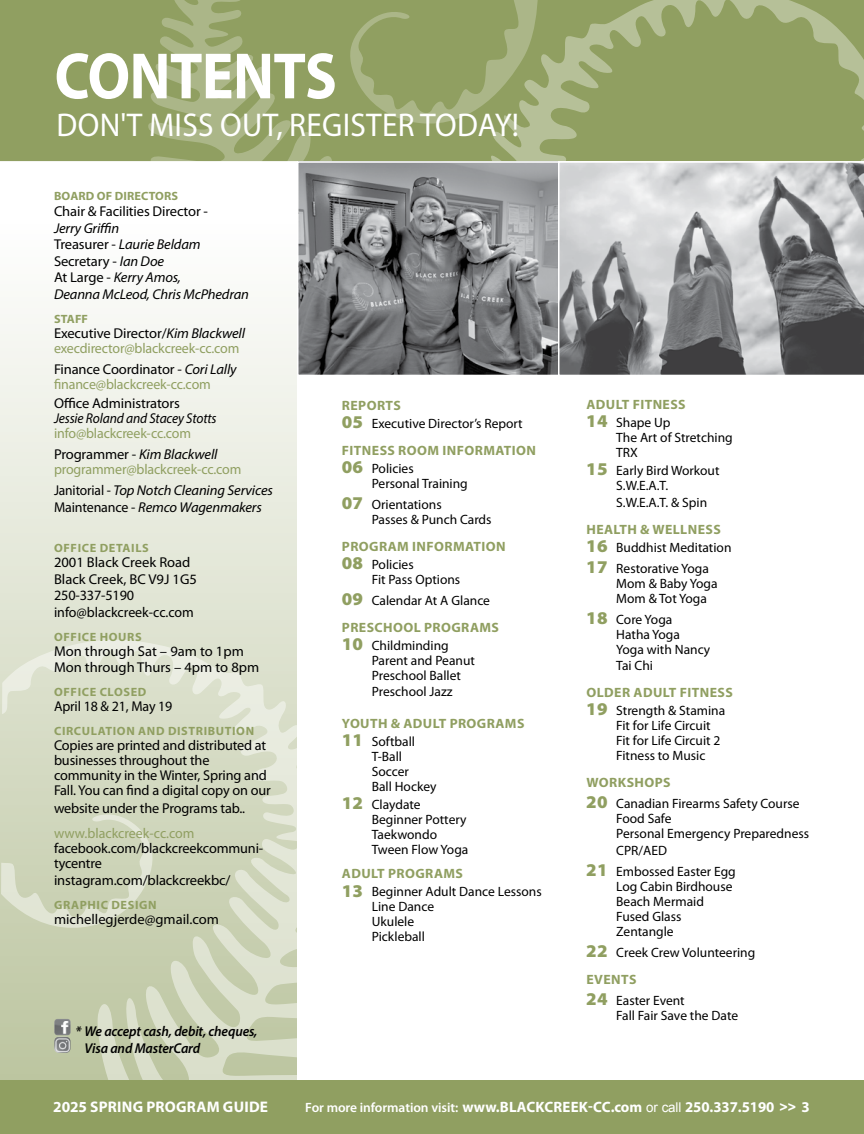
<style>
.page{position:relative;width:864px;height:1134px;background:#fff}
.page>*{position:absolute;margin:0;border:0;box-sizing:border-box;transform-origin:0 0}
.t1{font:700 66px "Myriad Pro";letter-spacing:-.01em;color:#fff;scale:.9 1}
.t2{font:33px "Myriad Pro";letter-spacing:.01em;color:#fff;scale:.95 1}
.t3{font:700 15.3px "Myriad Pro";letter-spacing:.015em;color:#fff}
.t4{font:700 15px "Myriad Pro";letter-spacing:-.005em;color:#fff}
.t5{font:14.25px/16.5px "Myriad Pro";letter-spacing:-.01em;color:#000}
.t6{font:14.25px/15px "Myriad Pro";letter-spacing:-.01em;color:#909f61}
.t7{font:italic 14.25px/16.5px "Myriad Pro";letter-spacing:-.01em;color:#000}
.t8{font:italic 600 14.25px/16.5px "Myriad Pro";letter-spacing:-.01em;color:#000;scale:.96 1}
.t9{font:italic 14.25px "Myriad Pro";letter-spacing:-.01em;color:#000;scale:.95 1}
.t10{font:13.5px/15px "Myriad Pro";color:#000}
.t11{font:700 13.5px/18px "Myriad Pro";letter-spacing:.03em;color:#909f61}
.t12{font:700 12px "Myriad Pro";letter-spacing:.05em;color:#909f61}
.t13{font:700 12px "Myriad Pro";letter-spacing:.01em;color:#909f61}
.s1{font-style:normal}
.s2{color:#000}
.s3{font-style:italic;color:#000}
.s4{font-weight:700;color:#909f61}
.s5{font-weight:900;font-size:18px;color:#909f61}
.s6{font-weight:900;font-size:18px}
.s7{font-weight:400;color:#000}
.s8{font-weight:600;font-size:13.5px}
.s9{font-family:"Arial";font-weight:400;font-size:13.5px}
.s10{font-family:"Arial";font-size:14.25px}
</style>
<div class="page">
<div style="left:0;top:1080px;width:864px;height:54px;background:#909f61"></div>
<div style="left:0;top:0;width:148px;height:161px;background:#909f61"></div>
<svg style="left:540px;top:0;width:324px;height:166px;background:#96a46a"></svg>
<svg style="left:148px;top:0;width:392px;height:161px;background:#97a56b"></svg>
<svg style="left:0;top:314px;width:297px;height:326px;fill:#eaede2"></svg>
<svg style="left:0;top:640px;width:297px;height:440px;background:#d2d8bf"></svg>
<img style="left:54px;top:1019px;width:17px;height:16px">
<img style="left:54px;top:1037px;width:17px;height:16px">
<img style="left:300px;top:164px;width:257px;height:209px">
<div style="left:297px;top:161px;width:329px;height:215px;border:2px solid #fff"></div>
<svg style="left:558px;top:161px;width:306px;height:215px;background:#a1a2a4"></svg>
<h1 class="t1" style="left:55px;top:33px;width:315px">CONTENTS</h1>
<h2 class="t2" style="left:57px;top:104px;width:488px">DON'T MISS OUT, REGISTER TODAY!</h2>
<p class="t13" style="left:54px;top:188px;width:126px">BOARD OF DIRECTORS</p>
<p class="t5" style="left:54px;top:203px;width:156px">Chair &amp; Facilities Director -</p>
<p class="t7" style="left:54px;top:219px;width:197px">Jerry Griffin<br><span class="s1">Treasurer -</span> Laurie Beldam<br><span class="s1">Secretary -</span> Ian Doe<br><span class="s1">At Large -</span> Kerry Amos,<br>Deanna McLeod, Chris McPhedran</p>
<p class="t12" style="left:54px;top:311px;width:35px">STAFF</p>
<p class="t6" style="left:54px;top:325px;width:193px"><span class="s2">Executive Director/</span><span class="s3">Kim Blackwell </span>execdirector@blackcreek-cc.com</p>
<p class="t6" style="left:54px;top:361px;width:184px"><span class="s2">Finance Coordinator -</span> <span class="s3">Cori Lally </span>finance@blackcreek-cc.com</p>
<p class="t5" style="left:54px;top:395px;width:127px">Office Administrators</p>
<p class="t9" style="left:54px;top:409px;width:173px">Jessie Roland and Stacey Stotts</p>
<p class="t6" style="left:54px;top:422px;width:165px;line-height:21px">info@blackcreek-cc.com<br><span class="s2">Programmer -</span> <span class="s3">Kim Blackwell</span></p>
<p class="t6" style="left:54px;top:458px;width:220px;line-height:21px">programmer@blackcreek-cc.com<br><span class="s2">Janitorial -</span> <span class="s3">Top Notch Cleaning Services</span></p>
<p class="t7" style="left:54px;top:498px;width:209px"><span class="s1">Maintenance -</span> Remco Wagenmakers</p>
<p class="t12" style="left:54px;top:540px;width:96px">OFFICE DETAILS</p>
<p class="t5" style="left:54px;top:554px;width:144px">2001 Black Creek Road<br>Black Creek, BC V9J 1G5<br>250-337-5190 info@blackcreek-cc.com</p>
<p class="t12" style="left:54px;top:629px;width:89px">OFFICE HOURS</p>
<p class="t5" style="left:54px;top:642px;width:207px">Mon through Sat – 9am to 1pm<br>Mon through Thurs – 4pm to 8pm</p>
<p class="t12" style="left:54px;top:684px;width:94px">OFFICE CLOSED</p>
<p class="t5" style="left:54px;top:698px;width:120px">April 18 &amp; 21, May 19</p>
<p class="t12" style="left:54px;top:723px;width:202px">CIRCULATION AND DISTRIBUTION</p>
<p class="t5" style="left:54px;top:738px;width:218px;line-height:15px">Copies are printed and distributed at businesses throughout the community in the Winter, Spring and Fall. You can find a digital copy on our</p>
<p class="t5" style="left:54px;top:800px;width:193px">website under the Programs tab..</p>
<p class="t6" style="left:54px;top:825px;width:142px">www.blackcreek-cc.com</p>
<p class="t5" style="left:54px;top:840px;width:211px;line-height:15px">facebook.com/blackcreekcommuni&shy;tycentre</p>
<p class="t5" style="left:54px;top:872px;width:178px">instagram.com/blackcreekbc/</p>
<p class="t12" style="left:54px;top:898px;width:104px">GRAPHIC DESIGN</p>
<p class="t5" style="left:54px;top:911px;width:167px">michellegjerde@gmail.com</p>
<p class="t8" style="left:85px;top:1023px;width:182px;text-indent:-9px">* We accept cash, debit, cheques,<br>Visa and MasterCard</p>
<p class="t10" style="left:342px;top:396px;width:182px;line-height:18px"><span class="s4">REPORTS<br></span><span class="s5">05</span> Executive Director’s Report</p>
<p class="t11" style="left:342px;top:441px;width:196px">FITNESS ROOM INFORMATION<br><span class="s6">06</span> <span class="s7">Policies</span></p>
<p class="t10" style="left:342px;top:473px;width:128px;line-height:21px;text-indent:30px">Personal Training<br><span class="s5">07</span> Orientations</p>
<p class="t10" style="left:372px;top:512px;width:121px">Passes &amp; Punch Cards</p>
<p class="t11" style="left:342px;top:537px;width:165px">PROGRAM INFORMATION<br><span class="s6">08</span> <span class="s7">Policies</span></p>
<p class="t10" style="left:342px;top:569px;width:150px;line-height:21px;text-align:center">Fit Pass Options<br><span class="s5">09</span> Calendar At A Glance</p>
<p class="t11" style="left:342px;top:618px;width:159px">PRESCHOOL PROGRAMS<br><span class="s6">10</span> <span class="s7">Childminding</span></p>
<p class="t10" style="left:372px;top:653px;width:105px">Parent and Peanut<br>Preschool Ballet</p>
<p class="t10" style="left:372px;top:684px;width:82px">Preschool Jazz</p>
<p class="t11" style="left:342px;top:714px;width:184px">YOUTH &amp; ADULT PROGRAMS<br><span class="s6">11</span> <span class="s7">Softball</span></p>
<p class="t10" style="left:372px;top:749px;width:66px">T-Ball<br>Soccer<br>Ball Hockey</p>
<p class="t10" style="left:372px;top:797px;width:98px;text-indent:-30px"><span class="s5">12</span> Claydate<br>Beginner Pottery<br>Taekwondo<br>Tween Flow Yoga</p>
<p class="t10" style="left:342px;top:864px;width:201px;line-height:18px"><span class="s4">ADULT PROGRAMS<br></span><span class="s5">13</span> Beginner Adult Dance Lessons</p>
<p class="t10" style="left:372px;top:899px;width:64px">Line Dance<br>Ukulele<br>Pickleball</p>
<p class="t11" style="left:586px;top:395px;width:101px">ADULT FITNESS<br><span class="s6">14</span> <span class="s7">Shape Up</span></p>
<p class="t10" style="left:616px;top:430px;width:118px">The Art of Stretching<br>TRX</p>
<p class="t10" style="left:616px;top:463px;width:105px;text-indent:-30px"><span class="s5">15</span> Early Bird Workout<br>S.W.E.A.T.</p>
<p class="t10" style="left:616px;top:495px;width:92px">S.W.E.A.T. &amp; Spin</p>
<p class="t10" style="left:586px;top:520px;width:147px;line-height:18px"><span class="s4">HEALTH &amp; WELLNESS<br></span><span class="s5">16</span> Buddhist Meditation</p>
<p class="t10" style="left:616px;top:561px;width:103px;text-indent:-30px"><span class="s5">17</span> Restorative Yoga<br>Mom &amp; Baby Yoga<br>Mom &amp; Tot Yoga</p>
<p class="t10" style="left:616px;top:612px;width:96px;text-indent:-30px"><span class="s5">18</span> Core Yoga<br>Hatha Yoga<br>Yoga with Nancy</p>
<p class="t10" style="left:616px;top:658px;width:38px">Tai Chi</p>
<p class="t11" style="left:586px;top:683px;width:148px">OLDER ADULT FITNESS<br><span class="s6">19</span> <span class="s7">Strength &amp; Stamina</span></p>
<p class="t10" style="left:616px;top:718px;width:106px">Fit for Life Circuit<br>Fit for Life Circuit 2<br>Fitness to Music</p>
<p class="t10" style="left:586px;top:772px;width:215px;line-height:21px"><span class="s4">WORKSHOPS<br></span><span class="s5">20</span> Canadian Firearms Safety Course</p>
<p class="t10" style="left:616px;top:811px;width:194px">Food Safe<br>Personal Emergency Preparedness</p>
<p class="t10" style="left:586px;top:840px;width:151px;line-height:21px;text-indent:30px">CPR/AED<br><span class="s5">21</span> Embossed Easter Egg</p>
<p class="t10" style="left:616px;top:879px;width:118px">Log Cabin Birdhouse<br>Beach Mermaid<br>Fused Glass<br>Zentangle</p>
<p class="t10" style="left:586px;top:939px;width:171px;line-height:27px"><span class="s5">22</span> Creek Crew Volunteering<br><span class="s4">EVENTS</span></p>
<p class="t10" style="left:616px;top:993px;width:123px;text-indent:-30px"><span class="s5">24</span> Easter Event<br>Fall Fair Save the Date</p>
<p class="t3" style="left:53px;top:1097px;width:216px">2025 SPRING PROGRAM GUIDE</p>
<p class="t4" style="left:305px;top:1098px;width:506px"><span class="s8">For more information visit:</span> www.BLACKCREEK-CC.com <span class="s9">or call</span> 250.337.5190 <span class="s10">&gt;&gt;</span> 3</p>
</div>
